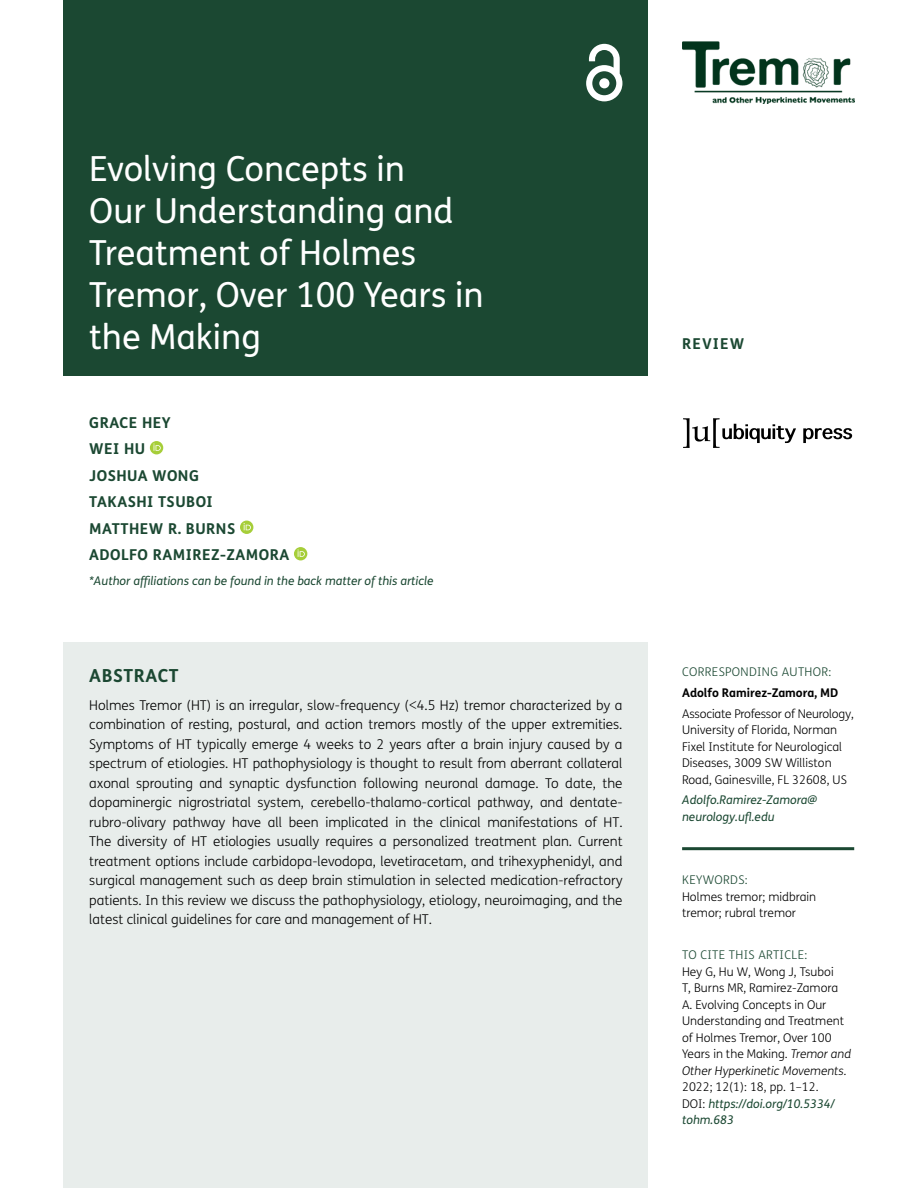
<style>
.page{position:relative;width:918px;height:1188px;background:#fff}
.page>*{position:absolute;margin:0;border:0;box-sizing:border-box;transform-origin:0 0}
.Article_Title{font:34.5px/42px "FS Me";color:#fff}
.Abstract_Heading{font:700 18px "FS Me";letter-spacing:.03em;color:#1b4832}
.Cover_Authors{font:700 15px "FS Me";letter-spacing:.03em;color:#1b4832}
.Abstract_Copy{font:300 13.5px/19.5px "FS Me";color:#000;text-align:justify}
.t1{font:300 12px/16.5px "FS Me";color:#000}
.t2{font:italic 12px/16.5px "FS Me";color:#1b4832}
.t3{font:300 12px "FS Me";letter-spacing:.03em;color:#1b4832}
.t4{font:700 12px "FS Me";color:#000}
.s1{font-style:italic}
.s2{font-weight:300;font-style:normal;color:#000}
</style>
<div class="page">
<div style="left:64px;top:0;width:584px;height:376px;background:#1b4832"></div>
<svg style="left:586px;top:44px;width:36px;height:57px"></svg>
<svg style="left:803px;top:428px;width:49px;height:15px"></svg>
<svg style="left:683px;top:418px;width:113px;height:30px"></svg>
<img style="left:682px;top:41px;width:172px;height:63px">
<div style="left:64px;top:642px;width:584px;height:546px;background:#e8edeb"></div>
<hr style="left:682px;top:847px;width:172px;height:3px;background:#1b4832">
<div style="left:150px;top:441px;width:13px;height:13px;background:#a6ce39;border-radius:50%"></div>
<svg style="left:153px;top:443px;width:8px;height:8px"></svg>
<svg style="left:240px;top:521px;width:13px;height:13px"></svg>
<svg style="left:244px;top:523px;width:7px;height:7px"></svg>
<svg style="left:294px;top:547px;width:13px;height:13px"></svg>
<svg style="left:298px;top:550px;width:7px;height:7px"></svg>
<h1 class="Article_Title" style="left:89px;top:148px;width:396px">Evolving Concepts in<br>Our Understanding and<br>Treatment of Holmes<br>Tremor, Over 100 Years in the Making</h1>
<p class="Cover_Authors" style="left:89px;top:413px;width:83px">GRACE HEY</p>
<p class="Cover_Authors" style="left:89px;top:440px;width:57px">WEI HU</p>
<p class="Cover_Authors" style="left:89px;top:466px;width:111px">JOSHUA WONG</p>
<p class="Cover_Authors" style="left:89px;top:493px;width:125px">TAKASHI TSUBOI</p>
<p class="Cover_Authors" style="left:89px;top:519px;width:148px">MATTHEW R. BURNS</p>
<p class="Cover_Authors" style="left:89px;top:546px;width:201px">ADOLFO RAMIREZ-ZAMORA</p>
<p class="t2" style="left:89px;top:573px;width:346px">*Author affiliations can be found in the back matter of this article</p>
<h1 class="Abstract_Heading" style="left:89px;top:664px;width:91px">ABSTRACT</h1>
<p class="Abstract_Copy" style="left:89px;top:695px;width:535px">Holmes Tremor (HT) is an irregular, slow-frequency (&lt;4.5 Hz) tremor characterized by a combination of resting, postural, and action tremors mostly of the upper extremities.<br>Symptoms of HT typically emerge 4 weeks to 2 years after a brain injury caused by a spectrum of etiologies. HT pathophysiology is thought to result from aberrant collateral axonal sprouting and synaptic dysfunction following neuronal damage. To date, the dopaminergic nigrostriatal system, cerebello-thalamo-cortical pathway, and dentate&shy;rubro-olivary pathway have all been implicated in the clinical manifestations of HT.<br>The diversity of HT etiologies usually requires a personalized treatment plan. Current treatment options include carbidopa-levodopa, levetiracetam, and trihexyphenidyl, and surgical management such as deep brain stimulation in selected medication-refractory patients. In this review we discuss the pathophysiology, etiology, neuroimaging, and the latest clinical guidelines for care and management of HT.</p>
<p class="Cover_Authors" style="left:682px;top:334px;width:64px">REVIEW</p>
<p class="t3" style="left:682px;top:665px;width:151px">CORRESPONDING AUTHOR:</p>
<p class="t4" style="left:682px;top:685px;width:158px">Adolfo Ramirez-Zamora, MD</p>
<p class="t1" style="left:682px;top:706px;width:173px">Associate Professor of Neurology,<br>University of Florida, Norman<br>Fixel Institute for Neurological<br>Diseases, 3009 SW Williston<br>Road, Gainesville, FL 32608, US</p>
<p class="t2" style="left:682px;top:792px;width:136px">Adolfo.Ramirez-Zamora@ neurology.ufl.edu</p>
<p class="t3" style="left:682px;top:873px;width:67px">KEYWORDS:</p>
<p class="t1" style="left:682px;top:889px;width:135px">Holmes tremor; midbrain tremor; rubral tremor</p>
<p class="t3" style="left:682px;top:948px;width:127px">TO CITE THIS ARTICLE:</p>
<p class="t1" style="left:682px;top:964px;width:171px">Hey G, Hu W, Wong J, Tsuboi<br>T, Burns MR, Ramirez-Zamora<br>A. Evolving Concepts in Our<br>Understanding and Treatment of Holmes Tremor, Over 100<br>Years in the Making. <span class="s1">Tremor and<br>Other Hyperkinetic Movements.</span></p>
<p class="t2" style="left:682px;top:1079px;width:154px"><span class="s2">2022; 12(1): 18, pp. 1–12.<br>DOI:</span> https://doi.org/10.5334/ tohm.683</p>
</div>
